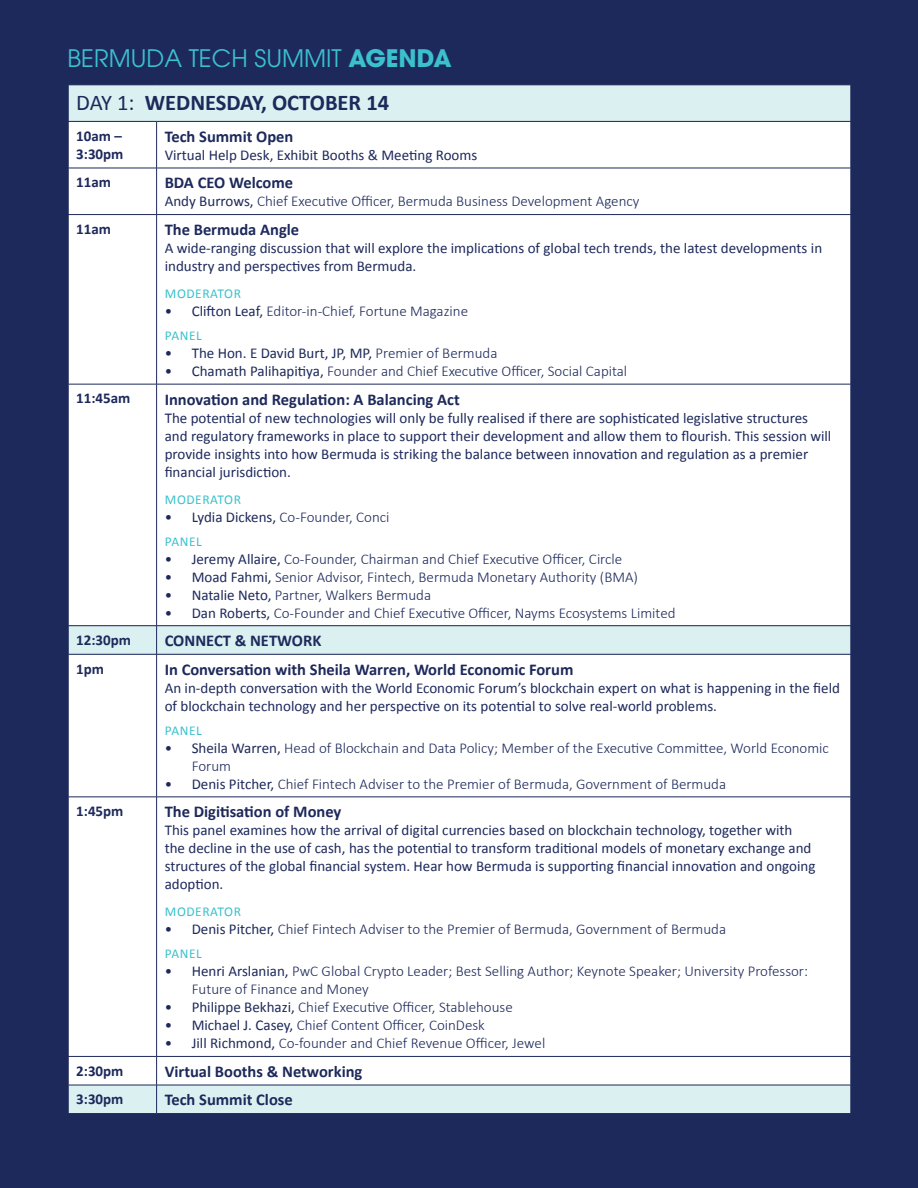
<style>
.page{position:relative;width:918px;height:1188px;background:#1d295b}
.page>*{position:absolute;margin:0;border:0;box-sizing:border-box;transform-origin:0 0}
.t1{font:24px "ITC Avant Garde Pro";color:#3ac1cc}
.t2{font:700 22.5px "Calibri";color:#1d295b}
.t3{font:700 16.5px "Calibri";color:#1d295b}
.t4{font:15px/18px "Calibri";color:#1d295b}
.t5{font:300 15px/18px "Calibri";color:#1d295b}
.t6{font:700 15px/18px "Calibri";color:#1d295b}
.t7{font:13.5px "Calibri";letter-spacing:.04em;color:#3ac1cc}
.s1{font-weight:700}
.s2{font-weight:400}
.s3{font-weight:300}
</style>
<div class="page">
<div style="left:69px;top:86px;width:782px;height:1027px;background:#daf0f1"></div>
<div style="left:69px;top:122px;width:782px;height:963px;background:#fff"></div>
<hr style="left:68px;top:121px;width:89px;height:1px;background:#1d295b">
<hr style="left:157px;top:121px;width:694px;height:1px;background:#1d295b">
<hr style="left:156px;top:122px;width:1px;height:46px;background:#1d295b">
<hr style="left:68px;top:168px;width:89px;height:1px;background:#1d295b">
<hr style="left:157px;top:168px;width:694px;height:1px;background:#1d295b">
<hr style="left:156px;top:168px;width:1px;height:46px;background:#1d295b">
<hr style="left:68px;top:214px;width:89px;height:1px;background:#1d295b">
<hr style="left:157px;top:214px;width:694px;height:1px;background:#1d295b">
<hr style="left:156px;top:215px;width:1px;height:169px;background:#1d295b">
<hr style="left:68px;top:384px;width:89px;height:1px;background:#1d295b">
<hr style="left:157px;top:384px;width:694px;height:1px;background:#1d295b">
<hr style="left:156px;top:384px;width:1px;height:242px;background:#1d295b">
<hr style="left:68px;top:625px;width:89px;height:1px;background:#1d295b">
<svg style="left:68px;top:626px;width:1px;height:28px"></svg>
<hr style="left:157px;top:625px;width:694px;height:1px;background:#1d295b">
<svg style="left:156px;top:626px;width:1px;height:28px"></svg>
<hr style="left:68px;top:654px;width:89px;height:1px;background:#1d295b">
<hr style="left:157px;top:654px;width:694px;height:1px;background:#1d295b">
<hr style="left:156px;top:654px;width:1px;height:143px;background:#1d295b">
<hr style="left:68px;top:797px;width:89px;height:1px;background:#1d295b">
<hr style="left:157px;top:797px;width:694px;height:1px;background:#1d295b">
<hr style="left:156px;top:797px;width:1px;height:259px;background:#1d295b">
<hr style="left:68px;top:1056px;width:89px;height:1px;background:#1d295b">
<hr style="left:157px;top:1056px;width:694px;height:1px;background:#1d295b">
<hr style="left:68px;top:1085px;width:89px;height:1px;background:#1d295b">
<svg style="left:68px;top:1057px;width:1px;height:56px"></svg>
<hr style="left:157px;top:1085px;width:694px;height:1px;background:#1d295b">
<svg style="left:156px;top:1057px;width:1px;height:56px"></svg>
<p class="t1" style="left:68px;top:44px;width:386px">BERMUDA TECH SUMMIT <span class="s1">AGENDA</span></p>
<p class="t2" style="left:76px;top:88px;width:314px"><span class="s2">DAY 1:</span> WEDNESDAY, OCTOBER 14</p>
<p class="t6" style="left:76px;top:127px;width:49px">10am –<br>3:30pm</p>
<p class="t3" style="left:165px;top:126px;width:130px">Tech Summit Open</p>
<p class="t4" style="left:165px;top:146px;width:314px">Virtual Help Desk, Exhibit Booths &amp; Meeting Rooms</p>
<p class="t6" style="left:76px;top:173px;width:36px">11am</p>
<p class="t3" style="left:165px;top:172px;width:130px">BDA CEO Welcome</p>
<p class="t5" style="left:165px;top:192px;width:476px"><span class="s2">Andy Burrows,</span> Chief Executive Officer, Bermuda Business Development Agency</p>
<p class="t6" style="left:76px;top:220px;width:36px">11am</p>
<p class="t3" style="left:165px;top:219px;width:136px">The Bermuda Angle</p>
<p class="t4" style="left:165px;top:239px;width:659px">A wide-ranging discussion that will explore the implications of global tech trends, the latest developments in industry and perspectives from Bermuda.</p>
<p class="t7" style="left:165px;top:285px;width:78px">MODERATOR</p>
<p class="t5" style="left:165px;top:301px;width:305px"><span class="s2">• Clifton Leaf,</span> Editor-in-Chief, Fortune Magazine</p>
<p class="t7" style="left:165px;top:327px;width:38px">PANEL</p>
<p class="t4" style="left:165px;top:344px;width:334px">• The Hon. E David Burt, JP, MP, <span class="s3">Premier of Bermuda</span></p>
<p class="t5" style="left:165px;top:361px;width:464px"><span class="s2">• Chamath Palihapitiya,</span> Founder and Chief Executive Officer, Social Capital</p>
<p class="t6" style="left:76px;top:389px;width:56px">11:45am</p>
<p class="t3" style="left:165px;top:389px;width:297px">Innovation and Regulation: A Balancing Act</p>
<p class="t4" style="left:165px;top:409px;width:668px">The potential of new technologies will only be fully realised if there are sophisticated legislative structures and regulatory frameworks in place to support their development and allow them to flourish. This session will provide insights into how Bermuda is striking the balance between innovation and regulation as a premier financial jurisdiction.</p>
<p class="t7" style="left:165px;top:491px;width:78px">MODERATOR</p>
<p class="t5" style="left:165px;top:507px;width:226px"><span class="s2">• Lydia Dickens,</span> Co-Founder, Conci</p>
<p class="t7" style="left:165px;top:533px;width:38px">PANEL</p>
<p class="t5" style="left:165px;top:549px;width:459px"><span class="s2">• Jeremy Allaire,</span> Co-Founder, Chairman and Chief Executive Officer, Circle</p>
<p class="t5" style="left:165px;top:567px;width:475px"><span class="s2">• Moad Fahmi,</span> Senior Advisor, Fintech, Bermuda Monetary Authority (BMA)</p>
<p class="t5" style="left:165px;top:585px;width:268px"><span class="s2">• Natalie Neto,</span> Partner, Walkers Bermuda</p>
<p class="t5" style="left:165px;top:603px;width:512px"><span class="s2">• Dan Roberts,</span> Co-Founder and Chief Executive Officer, Nayms Ecosystems Limited</p>
<p class="t6" style="left:76px;top:631px;width:56px">12:30pm</p>
<p class="t3" style="left:165px;top:630px;width:158px">CONNECT &amp; NETWORK</p>
<p class="t6" style="left:76px;top:660px;width:29px">1pm</p>
<p class="t3" style="left:165px;top:659px;width:410px">In Conversation with Sheila Warren, World Economic Forum</p>
<p class="t4" style="left:165px;top:679px;width:677px">An in-depth conversation with the World Economic Forum’s blockchain expert on what is happening in the field of blockchain technology and her perspective on its potential to solve real-world problems.</p>
<p class="t7" style="left:165px;top:722px;width:38px">PANEL</p>
<p class="t5" style="left:192px;top:738px;width:639px;text-indent:-27px"><span class="s2">• Sheila Warren,</span> Head of Blockchain and Data Policy; Member of the Executive Committee, World Economic<br>Forum</p>
<p class="t5" style="left:165px;top:774px;width:563px"><span class="s2">• Denis Pitcher,</span> Chief Fintech Adviser to the Premier of Bermuda, Government of Bermuda</p>
<p class="t6" style="left:76px;top:802px;width:49px">1:45pm</p>
<p class="t3" style="left:165px;top:801px;width:178px">The Digitisation of Money</p>
<p class="t4" style="left:165px;top:821px;width:652px">This panel examines how the arrival of digital currencies based on blockchain technology, together with the decline in the use of cash, has the potential to transform traditional models of monetary exchange and structures of the global financial system. Hear how Bermuda is supporting financial innovation and ongoing adoption.</p>
<p class="t7" style="left:165px;top:903px;width:78px">MODERATOR</p>
<p class="t5" style="left:165px;top:920px;width:563px"><span class="s2">• Denis Pitcher,</span> Chief Fintech Adviser to the Premier of Bermuda, Government of Bermuda</p>
<p class="t7" style="left:165px;top:945px;width:38px">PANEL</p>
<p class="t5" style="left:192px;top:962px;width:618px;text-indent:-27px"><span class="s2">• Henri Arslanian,</span> PwC Global Crypto Leader; Best Selling Author; Keynote Speaker; University Professor:<br>Future of Finance and Money</p>
<p class="t5" style="left:165px;top:998px;width:350px"><span class="s2">• Philippe Bekhazi,</span> Chief Executive Officer, Stablehouse</p>
<p class="t5" style="left:165px;top:1016px;width:322px"><span class="s2">• Michael J. Casey,</span> Chief Content Officer, CoinDesk</p>
<p class="t5" style="left:165px;top:1034px;width:382px"><span class="s2">• Jill Richmond,</span> Co-founder and Chief Revenue Officer, Jewel</p>
<p class="t6" style="left:76px;top:1062px;width:49px">2:30pm</p>
<p class="t3" style="left:165px;top:1061px;width:199px">Virtual Booths &amp; Networking</p>
<p class="t6" style="left:76px;top:1090px;width:49px">3:30pm</p>
<p class="t3" style="left:165px;top:1089px;width:130px">Tech Summit Close</p>
</div>
